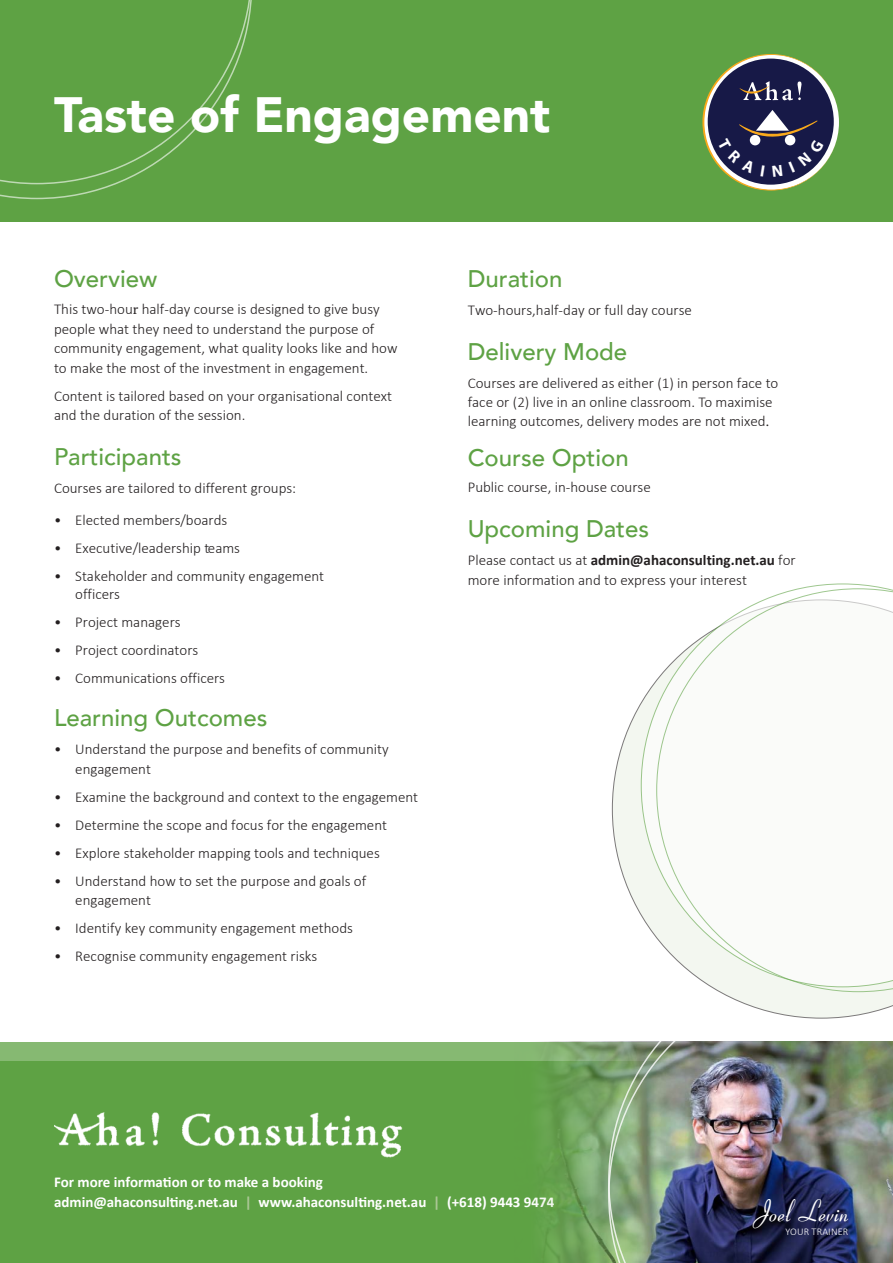
<style>
.page{position:relative;width:893px;height:1263px;background:#fff}
.page>*{position:absolute;margin:0;border:0;box-sizing:border-box;transform-origin:0 0}
.head{font:900 49.5px "Avenir";color:#fff}
.t1{font:29.4px "HUNTSON";color:#fff}
.text{font:500 24px "Avenir";color:#5ea244}
.SUB_3{font:500 24px "Avenir";color:#5ea244}
.text-2{font:300 15px/19.6px "Calibri";color:#231f20}
.Bullet{font:300 15px/19.5px "Calibri";color:#231f20}
.text-3{font:700 15px "Calibri";color:#fff}
.text-4{font:300 10.2px "Calibri";letter-spacing:.02em;color:#fff}
.s1{font-family:"Minion Pro";font-weight:400}
.s2{font-weight:700}
.s3{color:#abc795}
</style>
<div class="page">
<div style="left:0;top:1061px;width:893px;height:202px;background:#5ea244"></div>
<div style="left:0;top:1042px;width:893px;height:184px;background:#5ea244"></div>
<div style="left:0;top:0;width:893px;height:221px;background:#5ea244"></div>
<img style="left:54px;top:1112px;width:349px;height:46px">
<img style="left:514px;top:1042px;width:94px;height:221px">
<img style="left:608px;top:1018px;width:285px;height:245px">
<svg style="left:0;top:0;width:252px;height:199px"></svg>
<svg style="left:612px;top:702px;width:281px;height:316px"></svg>
<svg style="left:641px;top:584px;width:244px;height:403px"></svg>
<svg style="left:656px;top:588px;width:237px;height:404px"></svg>
<svg style="left:702px;top:54px;width:137px;height:137px"></svg>
<p class="head" style="left:54px;top:72px;width:498px">Taste of Engagement</p>
<p class="text" style="left:54px;top:257px;width:105px">Overview</p>
<p class="text-2" style="left:54px;top:299px;width:345px">This two-hou<span class="s1">r</span> half-day course is designed to give busy people what they need to understand the purpose of community engagement, what quality looks like and how to make the most of the investment in engagement.</p>
<p class="text-2" style="left:54px;top:386px;width:340px">Content is tailored based on your organisational context and the duration of the session.</p>
<p class="text" style="left:54px;top:436px;width:129px">Participants</p>
<p class="text-2" style="left:54px;top:478px;width:244px">Courses are tailored to different groups:</p>
<p class="Bullet" style="left:54px;top:510px;width:175px">• Elected members/boards</p>
<p class="Bullet" style="left:54px;top:538px;width:188px">• Executive/leadership teams</p>
<p class="Bullet" style="left:75px;top:566px;width:250px;line-height:18px;text-indent:-21px">• Stakeholder and community engagement officers</p>
<p class="Bullet" style="left:54px;top:612px;width:128px">• Project managers</p>
<p class="Bullet" style="left:54px;top:640px;width:146px">• Project coordinators</p>
<p class="Bullet" style="left:54px;top:668px;width:173px">• Communications officers</p>
<p class="SUB_3" style="left:54px;top:697px;width:215px">Learning Outcomes</p>
<p class="Bullet" style="left:75px;top:739px;width:315px;text-indent:-21px">• Understand the purpose and benefits of community engagement</p>
<p class="Bullet" style="left:54px;top:787px;width:366px">• Examine the background and context to the engagement</p>
<p class="Bullet" style="left:54px;top:815px;width:335px">• Determine the scope and focus for the engagement</p>
<p class="Bullet" style="left:54px;top:843px;width:327px">• Explore stakeholder mapping tools and techniques</p>
<p class="Bullet" style="left:75px;top:871px;width:293px;text-indent:-21px">• Understand how to set the purpose and goals of engagement</p>
<p class="Bullet" style="left:54px;top:918px;width:301px">• Identify key community engagement methods</p>
<p class="Bullet" style="left:54px;top:946px;width:265px">• Recognise community engagement risks</p>
<p class="text" style="left:468px;top:257px;width:96px">Duration</p>
<p class="text-2" style="left:468px;top:300px;width:226px">Two-hours,half-day or full day course</p>
<p class="text" style="left:468px;top:330px;width:161px">Delivery Mode</p>
<p class="text-2" style="left:468px;top:373px;width:312px">Courses are delivered as either (1) in person face to face or (2) live in an online classroom. To maximise learning outcomes, delivery modes are not mixed<span class="s1">.</span></p>
<p class="text" style="left:468px;top:436px;width:162px">Course Option</p>
<p class="text-2" style="left:468px;top:477px;width:185px">Public course, in-house course</p>
<p class="text" style="left:468px;top:508px;width:183px">Upcoming Dates</p>
<p class="text-2" style="left:468px;top:550px;width:329px">Please contact us at <span class="s2">admin@ahaconsulting.net.au</span> for more information and to express your interest</p>
<p class="text-3" style="left:54px;top:1172px;width:270px">For more information or to make a booking</p>
<p class="text-3" style="left:54px;top:1192px;width:502px">admin@ahaconsulting.net.au <span class="s3">|</span> www.ahaconsulting.net.au <span class="s3">|</span> (+618) 9443 9474</p>
<p class="t1" style="left:751px;top:1193px;width:95px">Joel Levin</p>
<p class="text-4" style="left:785px;top:1225px;width:64px">YOUR TRAINER</p>
</div>
